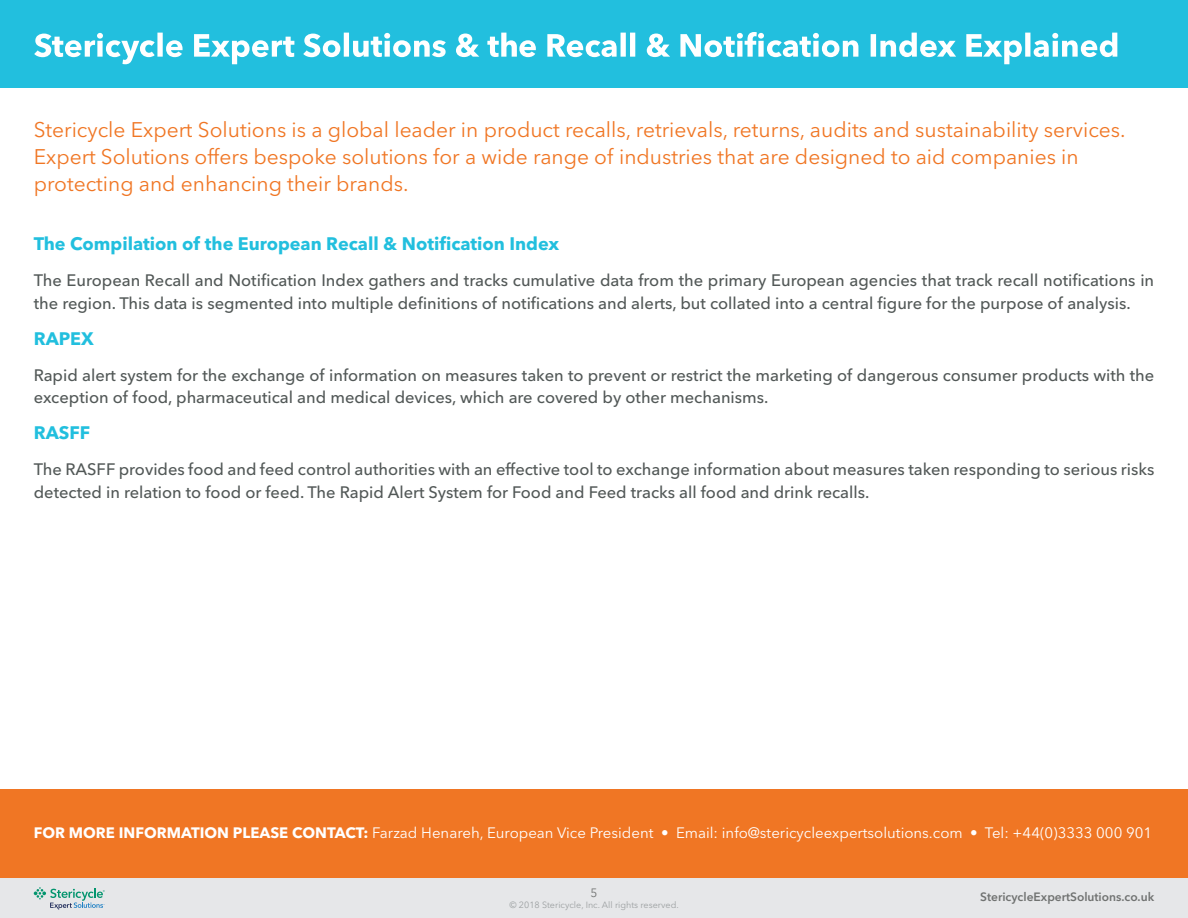
<style>
.page{position:relative;width:1188px;height:918px;background:#fff}
.page>*{position:absolute;margin:0;border:0;box-sizing:border-box;transform-origin:0 0}
.Explain_Lead_Paragra{font:21px/27px "Avenir Next LT Pro";color:#f07624}
.Topic_Title{font:700 18px "Avenir Next LT Pro";color:#22bfde}
.Topic_Body{font:500 16.5px/22.5px "Avenir Next LT Pro";color:#525857}
.Explain_Footer{font:15px "Avenir Next LT Pro";color:#fff}
.t1{font:600 12px "Avenir Next LT Pro";color:#707271}
.t2{font:12px "Avenir Next LT Pro";color:#707271}
.t3{font:9px "Avenir Next LT Pro";color:#9ca0a1}
.s1{font-weight:700}
</style>
<div class="page">
<div style="left:0;top:878px;width:1188px;height:40px;background:#e6e7e9"></div>
<svg style="left:34px;top:887px;width:71px;height:22px"></svg>
<div style="left:0;top:789px;width:1188px;height:89px;background:#f07624"></div>
<div style="left:0;top:0;width:1188px;height:88px;background:#22bfde"></div>
<svg style="left:34px;top:32px;width:1083px;height:32px"></svg>
<p class="Explain_Lead_Paragra" style="left:34px;top:116px;width:1093px">Stericycle Expert Solutions is a global leader in product recalls, retrievals, returns, audits and sustainability services.</p>
<p class="Explain_Lead_Paragra" style="left:34px;top:143px;width:1047px">Expert Solutions offers bespoke solutions for a wide range of industries that are designed to aid companies in protecting and enhancing their brands.</p>
<p class="Topic_Title" style="left:34px;top:233px;width:527px">The Compilation of the European Recall &amp; Notification Index</p>
<p class="Topic_Body" style="left:34px;top:269px;width:1122px">The European Recall and Notification Index gathers and tracks cumulative data from the primary European agencies that track recall notifications in the region. This data is segmented into multiple definitions of notifications and alerts, but collated into a central figure for the purpose of analysis.</p>
<p class="Topic_Title" style="left:34px;top:327px;width:62px">RAPEX</p>
<p class="Topic_Body" style="left:34px;top:364px;width:1122px">Rapid alert system for the exchange of information on measures taken to prevent or restrict the marketing of dangerous consumer products with the exception of food, pharmaceutical and medical devices, which are covered by other mechanisms.</p>
<p class="Topic_Title" style="left:34px;top:422px;width:58px">RASFF</p>
<p class="Topic_Body" style="left:34px;top:458px;width:1122px">The RASFF provides food and feed control authorities with an effective tool to exchange information about measures taken responding to serious risks detected in relation to food or feed. The Rapid Alert System for Food and Feed tracks all food and drink recalls.</p>
<p class="Explain_Footer" style="left:34px;top:824px;width:1120px"><span class="s1">FOR MORE INFORMATION PLEASE CONTACT:</span> Farzad Henareh, European Vice President • Email: info@stericycleexpertsolutions.com • Tel: +44(0)3333 000 901</p>
<p class="t2" style="left:591px;top:885px;width:8px">5</p>
<p class="t3" style="left:509px;top:900px;width:171px">© 2018 Stericycle, Inc. All rights reserved.</p>
<p class="t1" style="left:980px;top:890px;width:175px">StericycleExpertSolutions.co.uk</p>
</div>
